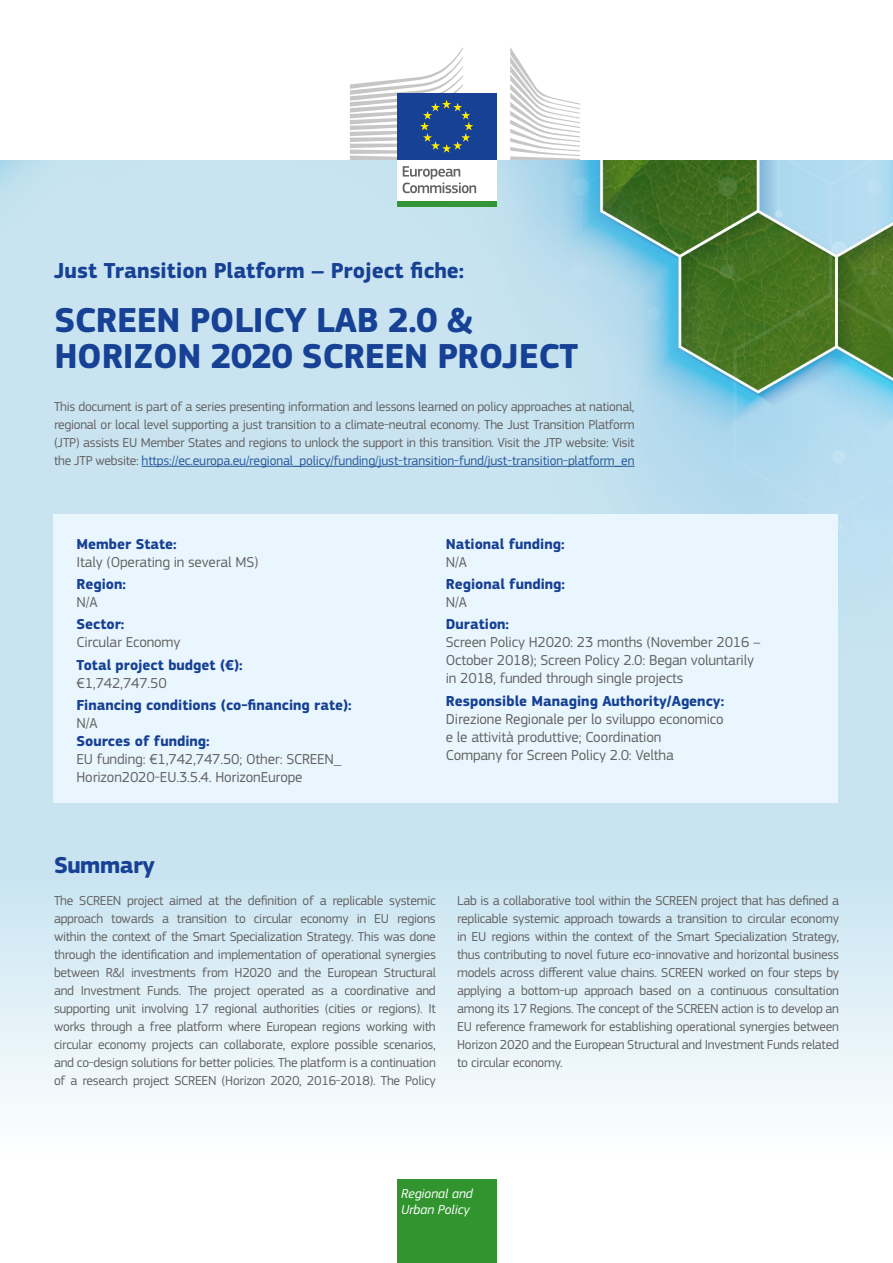
<style>
.page{position:relative;width:893px;height:1263px;background:#fff}
.page>*{position:absolute;margin:0;border:0;box-sizing:border-box;transform-origin:0 0}
.t1{font:700 36px/36px "EC Square Sans Pro";letter-spacing:-.01em;color:#164194}
.t2{font:700 24px "EC Square Sans Pro";letter-spacing:-.02em;color:#164194}
.t3{font:700 22.5px "EC Square Sans Pro";color:#164194}
.Body_Text{font:15px/18px "EC Square Sans Pro";letter-spacing:-.01em;color:#646363}
.Body_Text-2{font:700 15px/18px "EC Square Sans Pro";color:#164194}
.Body_Text-3{font:13.5px/18px "EC Square Sans Pro";letter-spacing:-.02em;color:#646363;text-align:justify}
.t4{font:italic 13.5px/16.2px "EC Square Sans Pro";color:#fff}
.s1{color:#275b9b}
.s2{font-weight:700;color:#164194}
.s3{font-weight:400;color:#646363}
</style>
<div class="page">
<img style="left:0;top:160px;width:893px;height:721px">
<div style="left:397px;top:1179px;width:99px;height:84px;background:#31942e"></div>
<div style="left:0;top:881px;width:893px;height:283px;background:linear-gradient(to bottom,#cae5f2,#fff)"></div>
<div style="left:53px;top:514px;width:785px;height:289px;background:#eaf6fe"></div>
<hr style="left:142px;top:466px;width:492px;height:1px;background:#275b9b">
<div style="left:397px;top:158px;width:99px;height:44px;background:#fff"></div>
<div style="left:397px;top:94px;width:99px;height:66px;background:#164194"></div>
<svg style="left:350px;top:48px;width:123px;height:112px"></svg>
<div style="left:397px;top:201px;width:99px;height:5px;background:#349537"></div>
<svg style="left:510px;top:47px;width:70px;height:113px"></svg>
<svg style="left:403px;top:166px;width:73px;height:27px"></svg>
<h1 class="t3" style="left:54px;top:257px;width:412px">Just Transition Platform – Project fiche:</h1>
<h1 class="t1" style="left:54px;top:304px;width:525px">SCREEN POLICY LAB 2.0 &amp;<br>HORIZON 2020 SCREEN PROJECT</h1>
<p class="Body_Text-3" style="left:54px;top:398px;width:582px">This document is part of a series presenting information and lessons learned on policy approaches at national, regional or local level supporting a just transition to a climate-neutral economy. The Just Transition Platform (JTP) assists EU Member States and regions to unlock the support in this transition. Visit the JTP website: Visit the JTP website: <span class="s1">https://ec.europa.eu/regional_policy/funding/just-transition-fund/just-transition-platform_en</span></p>
<p class="Body_Text" style="left:77px;top:535px;width:183px"><span class="s2">Member State:<br></span>Italy (Operating in several MS)</p>
<p class="Body_Text-2" style="left:77px;top:576px;width:51px">Region:<br><span class="s3">N/A</span></p>
<p class="Body_Text" style="left:77px;top:615px;width:106px"><span class="s2">Sector:<br></span>Circular Economy</p>
<p class="Body_Text-2" style="left:77px;top:656px;width:168px">Total project budget (€): <span class="s3">€1,742,747.50</span></p>
<p class="Body_Text-2" style="left:77px;top:696px;width:277px">Financing conditions (co-financing rate):<br><span class="s3">N/A</span></p>
<p class="Body_Text" style="left:77px;top:732px;width:266px"><span class="s2">Sources of funding:<br></span>EU funding: €1,742,747.50; Other: SCREEN_<br>Horizon2020-EU.3.5.4. HorizonEurope</p>
<h2 class="t2" style="left:54px;top:851px;width:102px">Summary</h2>
<p class="Body_Text-2" style="left:446px;top:535px;width:120px">National funding:<br><span class="s3">N/A</span></p>
<p class="Body_Text-2" style="left:446px;top:576px;width:121px">Regional funding:<br><span class="s3">N/A</span></p>
<p class="Body_Text" style="left:446px;top:615px;width:316px"><span class="s2">Duration:<br></span>Screen Policy H2020: 23 months (November 2016 – October 2018); Screen Policy 2.0: Began voluntarily in 2018, funded through single projects</p>
<p class="Body_Text" style="left:446px;top:692px;width:280px"><span class="s2">Responsible Managing Authority/Agency:<br></span>Direzione Regionale per lo sviluppo economico e le attività produttive; Coordination<br>Company for Screen Policy 2.0: Veltha</p>
<p class="Body_Text-3" style="left:54px;top:892px;width:383px">The SCREEN project aimed at the definition of a replicable systemic approach towards a transition to circular economy in EU regions within the context of the Smart Specialization Strategy. This was done through the identification and implementation of operational synergies between R&amp;I investments from H2020 and the European Structural and Investment Funds. The project operated as a coordinative and supporting unit involving 17 regional authorities (cities or regions). It works through a free platform where European regions working with circular economy projects can collaborate, explore possible scenarios, and co-design solutions for better policies. The platform is a continuation of a research project SCREEN (Horizon 2020, 2016-2018). The Policy</p>
<p class="Body_Text-3" style="left:457px;top:892px;width:383px">Lab is a collaborative tool within the SCREEN project that has defined a replicable systemic approach towards a transition to circular economy in EU regions within the context of the Smart Specialization Strategy, thus contributing to novel future eco-innovative and horizontal business models across different value chains. SCREEN worked on four steps by applying a bottom-up approach based on a continuous consultation among its 17 Regions. The concept of the SCREEN action is to develop an EU reference framework for establishing operational synergies between Horizon 2020 and the European Structural and Investment Funds related to circular economy.</p>
<p class="t4" style="left:401px;top:1186px;width:73px">Regional and<br>Urban Policy</p>
</div>
